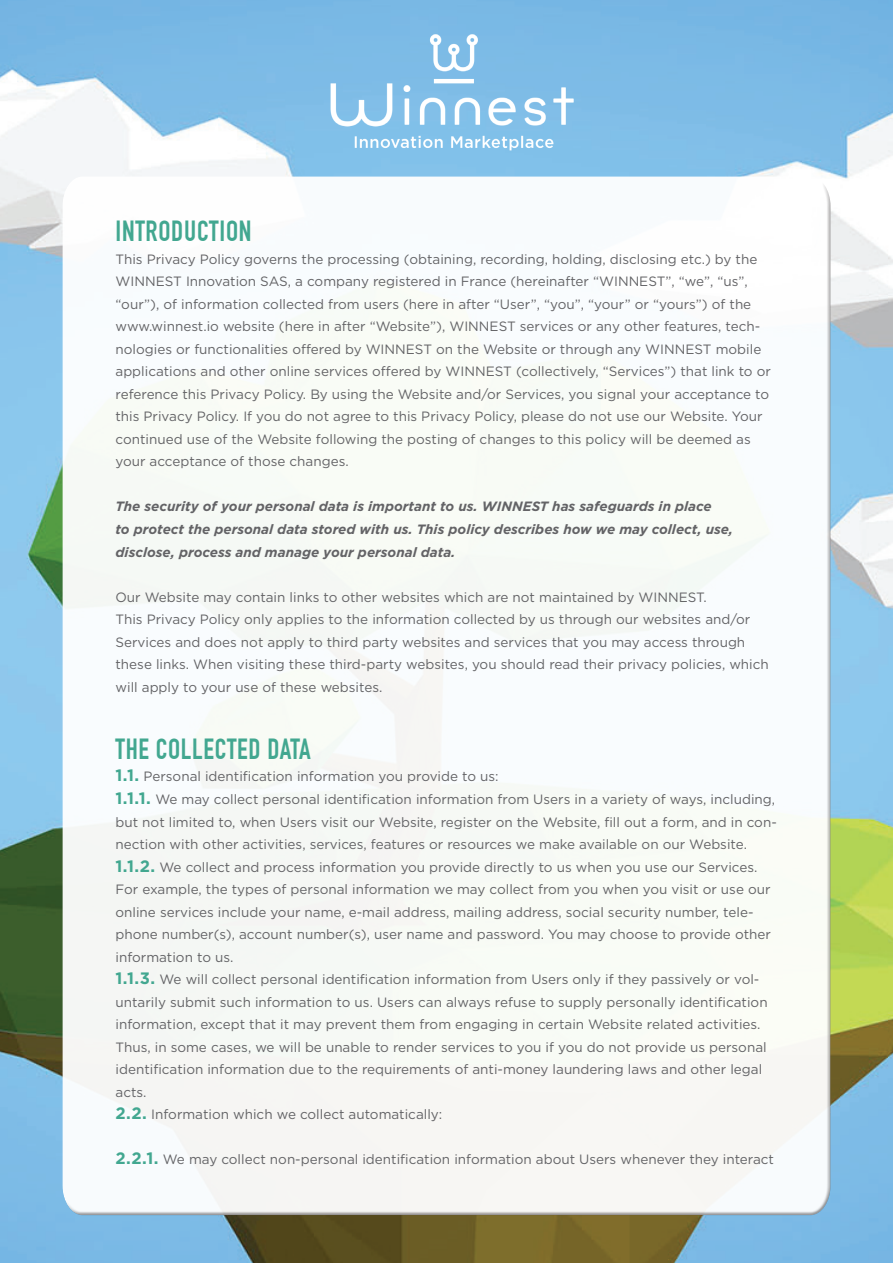
<style>
.page{position:relative;width:893px;height:1263px;background:#fff}
.page>*{position:absolute;margin:0;border:0;box-sizing:border-box;transform-origin:0 0}
.t1{font:700 28.5px "DIN Condensed";letter-spacing:.025em;color:#42a790}
.t2{font:13.5px/22.5px "Gotham";color:#636366}
.t3{font:italic 700 13.5px/22.5px "Gotham";color:#636366}
.s1{font-weight:700;font-size:16.5px;color:#42a790}
</style>
<div class="page">
<img style="left:0;top:0;width:893px;height:1263px">
<div style="left:63px;top:182px;width:768px;height:1034px;background:#f8fbf6"></div>
<img style="left:270px;top:25px;width:369px;height:143px">
<h1 class="t1" style="left:116px;top:215px;width:138px">INTRODUCTION</h1>
<p class="t2" style="left:116px;top:248px;width:657px">This Privacy Policy governs the processing (obtaining, recording, holding, disclosing etc.) by the WINNEST Innovation SAS, a company registered in France (hereinafter “WINNEST”, “we”, “us”, “our”), of information collected from users (here in after “User”, “you”, “your” or “yours”) of the www.winnest.io website (here in after “Website”), WINNEST services or any other features, tech&shy;nologies or functionalities offered by WINNEST on the Website or through any WINNEST mobile applications and other online services offered by WINNEST (collectively, “Services”) that link to or reference this Privacy Policy. By using the Website and/or Services, you signal your acceptance to this Privacy Policy. If you do not agree to this Privacy Policy, please do not use our Website. Your continued use of the Website following the posting of changes to this policy will be deemed as your acceptance of those changes.</p>
<p class="t3" style="left:116px;top:495px;width:619px">The security of your personal data is important to us. WINNEST has safeguards in place<br>to protect the personal data stored with us. This policy describes how we may collect, use, disclose, process and manage your personal data.</p>
<p class="t2" style="left:116px;top:585px;width:655px">Our Website may contain links to other websites which are not maintained by WINNEST.<br>This Privacy Policy only applies to the information collected by us through our websites and/or Services and does not apply to third party websites and services that you may access through these links. When visiting these third-party websites, you should read their privacy policies, which will apply to your use of these websites.</p>
<h1 class="t1" style="left:116px;top:732px;width:197px">THE COLLECTED DATA</h1>
<p class="t2" style="left:116px;top:765px;width:663px"><span class="s1">1.1.</span> Personal identification information you provide to us:<br><span class="s1">1.1.1.</span> We may collect personal identification information from Users in a variety of ways, including, but not limited to, when Users visit our Website, register on the Website, fill out a form, and in con&shy;nection with other activities, services, features or resources we make available on our Website.<br><span class="s1">1.1.2.</span> We collect and process information you provide directly to us when you use our Services.<br>For example, the types of personal information we may collect from you when you visit or use our online services include your name, e-mail address, mailing address, social security number, tele&shy;phone number(s), account number(s), user name and password. You may choose to provide other information to us.<br><span class="s1">1.1.3.</span> We will collect personal identification information from Users only if they passively or vol&shy;untarily submit such information to us. Users can always refuse to supply personally identification information, except that it may prevent them from engaging in certain Website related activities.<br>Thus, in some cases, we will be unable to render services to you if you do not provide us personal identification information due to the requirements of anti-money laundering laws and other legal acts.<br><span class="s1">2.2.</span> Information which we collect automatically:</p>
<p class="t2" style="left:116px;top:1148px;width:660px"><span class="s1">2.2.1.</span> We may collect non-personal identification information about Users whenever they interact</p>
</div>
